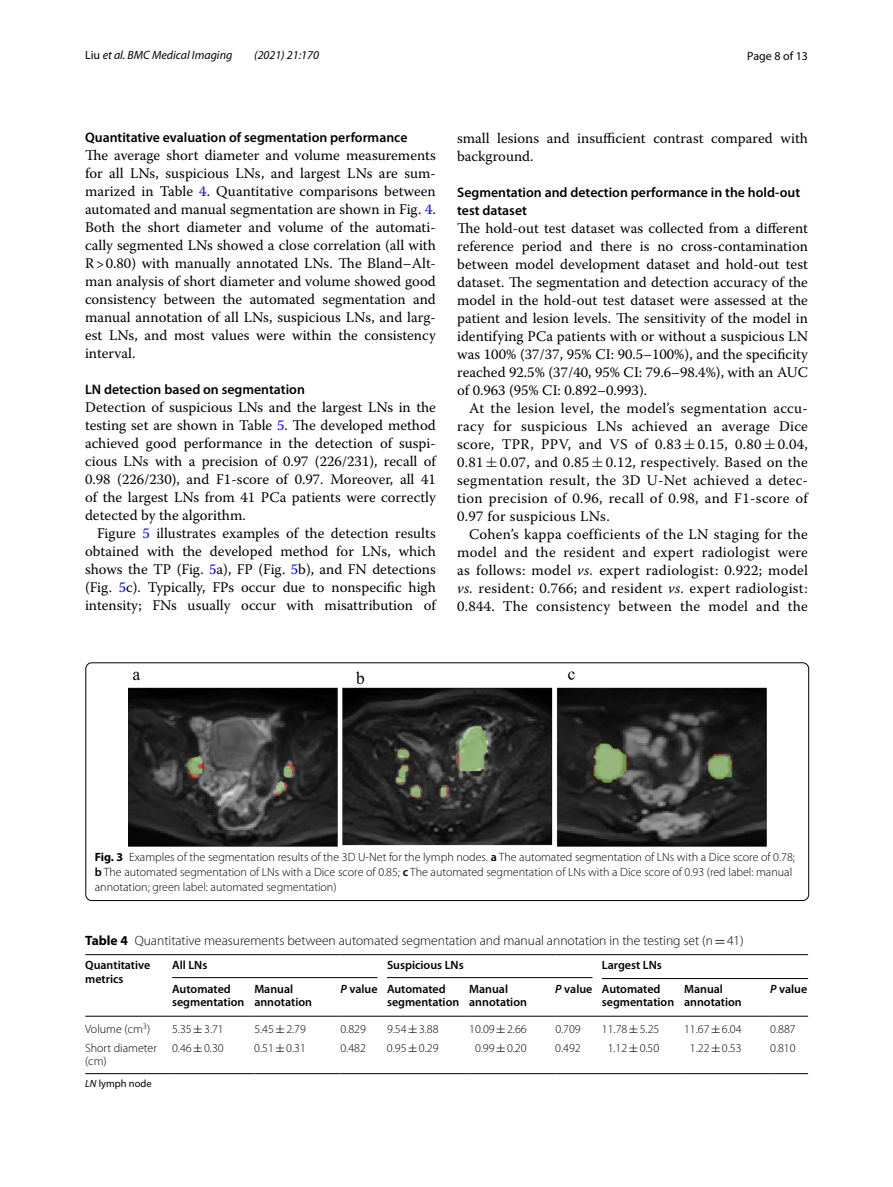
<style>
.page{position:relative;width:893px;height:1187px;background:#fff}
.page>*{position:absolute;margin:0;border:0;box-sizing:border-box;transform-origin:0 0}
.t1{font:14.7px/18px "Warnock Pro";color:#000;text-align:justify}
.t2{font:600 13.8px/18px "Myriad Pro";color:#000}
.t3{font:300 13.5px "Myriad Pro";color:#000}
.t4{font:300 12px/15px "Myriad Pro";color:#000}
.t5{font:600 12px/13.5px "Myriad Pro";color:#000}
.t6{font:italic 12px "Myriad Pro";color:#000}
.t7{font:12px "Myriad Pro";color:#000}
.t8{font:10.5px "Myriad Pro";color:#000}
.s1{font-style:normal}
.s2{color:#00f}
.s3{font-family:"MTSY"}
.s4{font-style:italic}
.s5{font-weight:700}
.s6{font-weight:600}
.s7{font-family:"MTSY";font-weight:400}
</style>
<div class="page">
<img style="left:128px;top:671px;width:638px;height:175px">
<div style="left:86px;top:662px;width:723px;height:238px;border:1px solid #000;border-radius:6px"></div>
<hr style="left:85px;top:954px;width:87px;height:1px;background:#000">
<hr style="left:85px;top:1015px;width:87px;height:1px;background:#000">
<hr style="left:172px;top:954px;width:82px;height:1px;background:#000">
<hr style="left:254px;top:954px;width:86px;height:1px;background:#000">
<hr style="left:340px;top:954px;width:47px;height:1px;background:#000">
<hr style="left:387px;top:954px;width:82px;height:1px;background:#000">
<hr style="left:469px;top:954px;width:86px;height:1px;background:#000">
<hr style="left:555px;top:954px;width:47px;height:1px;background:#000">
<hr style="left:602px;top:954px;width:82px;height:1px;background:#000">
<hr style="left:684px;top:954px;width:86px;height:1px;background:#000">
<hr style="left:770px;top:954px;width:38px;height:1px;background:#000">
<hr style="left:172px;top:1015px;width:82px;height:1px;background:#000">
<hr style="left:254px;top:1015px;width:86px;height:1px;background:#000">
<hr style="left:340px;top:1015px;width:47px;height:1px;background:#000">
<hr style="left:387px;top:1015px;width:82px;height:1px;background:#000">
<hr style="left:469px;top:1015px;width:86px;height:1px;background:#000">
<hr style="left:555px;top:1015px;width:47px;height:1px;background:#000">
<hr style="left:602px;top:1015px;width:82px;height:1px;background:#000">
<hr style="left:684px;top:1015px;width:86px;height:1px;background:#000">
<hr style="left:770px;top:1015px;width:38px;height:1px;background:#000">
<hr style="left:85px;top:1073px;width:87px;height:1px;background:#000">
<hr style="left:172px;top:1073px;width:82px;height:1px;background:#000">
<hr style="left:254px;top:1073px;width:86px;height:1px;background:#000">
<hr style="left:340px;top:1073px;width:47px;height:1px;background:#000">
<hr style="left:387px;top:1073px;width:82px;height:1px;background:#000">
<hr style="left:469px;top:1073px;width:86px;height:1px;background:#000">
<hr style="left:555px;top:1073px;width:47px;height:1px;background:#000">
<hr style="left:602px;top:1073px;width:82px;height:1px;background:#000">
<hr style="left:684px;top:1073px;width:86px;height:1px;background:#000">
<hr style="left:770px;top:1073px;width:38px;height:1px;background:#000">
<hr style="left:172px;top:977px;width:206px;height:1px;background:#000">
<hr style="left:387px;top:977px;width:205px;height:1px;background:#000">
<hr style="left:602px;top:978px;width:206px;height:1px;background:#000">
<p class="t6" style="left:85px;top:48px;width:149px"><span class="s1">Liu</span> et al. BMC Medical Imaging</p>
<p class="t6" style="left:254px;top:48px;width:66px">(2021) 21:170</p>
<p class="t7" style="left:747px;top:48px;width:62px">Page 8 of 13</p>
<p class="t2" style="left:85px;top:128px;width:324px">Quantitative evaluation of segmentation performance</p>
<p class="t1" style="left:85px;top:146px;width:352px">The average short diameter and volume measurements for all LNs, suspicious LNs, and largest LNs are sum&shy;marized in Table <span class="s2">4</span>. Quantitative comparisons between automated and manual segmentation are shown in Fig. <span class="s2">4</span>.<br>Both the short diameter and volume of the automati&shy;cally segmented LNs showed a close correlation (all with R&gt;0.80) with manually annotated LNs. The Bland–Alt&shy;man analysis of short diameter and volume showed good consistency between the automated segmentation and manual annotation of all LNs, suspicious LNs, and larg&shy;est LNs, and most values were within the consistency interval.</p>
<p class="t2" style="left:85px;top:380px;width:221px">LN detection based on segmentation</p>
<p class="t1" style="left:85px;top:398px;width:352px">Detection of suspicious LNs and the largest LNs in the testing set are shown in Table <span class="s2">5</span>. The developed method achieved good performance in the detection of suspi&shy;cious LNs with a precision of 0.97 (226/231), recall of 0.98 (226/230), and F1-score of 0.97. Moreover, all 41 of the largest LNs from 41 PCa patients were correctly detected by the algorithm.</p>
<p class="t1" style="left:85px;top:524px;width:352px;text-indent:12px">Figure <span class="s2">5</span> illustrates examples of the detection results obtained with the developed method for LNs, which shows the TP (Fig. <span class="s2">5</span>a), FP (Fig. <span class="s2">5</span>b), and FN detections (Fig. <span class="s2">5</span>c). Typically, FPs occur due to nonspecific high intensity; FNs usually occur with misattribution of</p>
<p class="t1" style="left:457px;top:128px;width:352px">small lesions and insufficient contrast compared with background.</p>
<p class="t2" style="left:457px;top:183px;width:345px">Segmentation and detection performance in the hold‑out test dataset</p>
<p class="t1" style="left:457px;top:218px;width:352px">The hold-out test dataset was collected from a different reference period and there is no cross-contamination between model development dataset and hold-out test dataset. The segmentation and detection accuracy of the model in the hold-out test dataset were assessed at the patient and lesion levels. The sensitivity of the model in identifying PCa patients with or without a suspicious LN was 100% (37/37, 95% CI: 90.5–100%), and the specificity reached 92.5% (37/40, 95% CI: 79.6–98.4%), with an AUC of 0.963 (95% CI: 0.892–0.993).</p>
<p class="t1" style="left:457px;top:398px;width:352px;text-indent:12px">At the lesion level, the model’s segmentation accu&shy;racy for suspicious LNs achieved an average Dice score, TPR, PPV, and VS of 0.83 <span class="s3">±</span> 0.15, 0.80 <span class="s3">±</span> 0.04, 0.81 <span class="s3">±</span> 0.07, and 0.85 <span class="s3">±</span> 0.12, respectively. Based on the segmentation result, the 3D U-Net achieved a detec&shy;tion precision of 0.96, recall of 0.98, and F1-score of 0.97 for suspicious LNs.</p>
<p class="t1" style="left:457px;top:524px;width:352px;text-indent:12px">Cohen’s kappa coefficients of the LN staging for the model and the resident and expert radiologist were as follows: model <span class="s4">vs.</span> expert radiologist: 0.922; model <span class="s4">vs.</span> resident: 0.766; and resident <span class="s4">vs.</span> expert radiologist:<br>0.844. The consistency between the model and the</p>
<p class="t4" style="left:95px;top:850px;width:702px"><span class="s5">Fig. 3</span> Examples of the segmentation results of the 3D U-Net for the lymph nodes. <span class="s6">a</span> The automated segmentation of LNs with a Dice score of 0.78; <span class="s6">b</span> The automated segmentation of LNs with a Dice score of 0.85; <span class="s6">c</span> The automated segmentation of LNs with a Dice score of 0.93 (red label: manual annotation; green label: automated segmentation)</p>
<p class="t3" style="left:85px;top:932px;width:660px"><span class="s5">Table 4</span> Quantitative measurements between automated segmentation and manual annotation in the testing set (n<span class="s7">=</span>41)</p>
<p class="t5" style="left:85px;top:957px;width:67px">Quantitative metrics</p>
<p class="t5" style="left:172px;top:957px;width:37px">All LNs</p>
<p class="t5" style="left:387px;top:957px;width:78px">Suspicious LNs</p>
<p class="t5" style="left:602px;top:957px;width:61px">Largest LNs</p>
<p class="t5" style="left:172px;top:981px;width:74px">Automated segmentation</p>
<p class="t5" style="left:254px;top:981px;width:59px">Manual annotation</p>
<p class="t5" style="left:387px;top:981px;width:74px;text-indent:-47px"><span class="s4">P</span> value Automated segmentation</p>
<p class="t5" style="left:469px;top:981px;width:59px">Manual annotation</p>
<p class="t5" style="left:602px;top:981px;width:74px;text-indent:-47px"><span class="s4">P</span> value Automated segmentation</p>
<p class="t5" style="left:684px;top:981px;width:59px">Manual annotation</p>
<p class="t5" style="left:770px;top:981px;width:39px"><span class="s4">P</span> value</p>
<p class="t4" style="left:85px;top:1021px;width:67px">Volume (cm<sup>3</sup>)</p>
<p class="t4" style="left:172px;top:1021px;width:53px">5.35<span class="s7">±</span>3.71</p>
<p class="t4" style="left:254px;top:1021px;width:53px">5.45<span class="s7">±</span>2.79</p>
<p class="t4" style="left:340px;top:1021px;width:27px">0.829</p>
<p class="t4" style="left:387px;top:1021px;width:53px">9.54<span class="s7">±</span>3.88</p>
<p class="t4" style="left:469px;top:1021px;width:59px">10.09<span class="s7">±</span>2.66</p>
<p class="t4" style="left:555px;top:1021px;width:27px">0.709</p>
<p class="t4" style="left:602px;top:1021px;width:59px">11.78<span class="s7">±</span>5.25</p>
<p class="t4" style="left:684px;top:1021px;width:59px">11.67<span class="s7">±</span>6.04</p>
<p class="t4" style="left:770px;top:1021px;width:27px">0.887</p>
<p class="t4" style="left:85px;top:1040px;width:73px;line-height:13.5px">Short diameter (cm)</p>
<p class="t4" style="left:172px;top:1040px;width:53px">0.46<span class="s7">±</span>0.30</p>
<p class="t4" style="left:254px;top:1040px;width:53px">0.51<span class="s7">±</span>0.31</p>
<p class="t4" style="left:340px;top:1040px;width:27px">0.482</p>
<p class="t4" style="left:387px;top:1040px;width:53px">0.95<span class="s7">±</span>0.29</p>
<p class="t4" style="left:475px;top:1040px;width:53px">0.99<span class="s7">±</span>0.20</p>
<p class="t4" style="left:555px;top:1040px;width:27px">0.492</p>
<p class="t4" style="left:608px;top:1040px;width:53px">1.12<span class="s7">±</span>0.50</p>
<p class="t4" style="left:690px;top:1040px;width:53px">1.22<span class="s7">±</span>0.53</p>
<p class="t4" style="left:770px;top:1040px;width:27px">0.810</p>
<p class="t8" style="left:85px;top:1076px;width:68px"><span class="s4">LN</span> lymph node</p>
</div>
